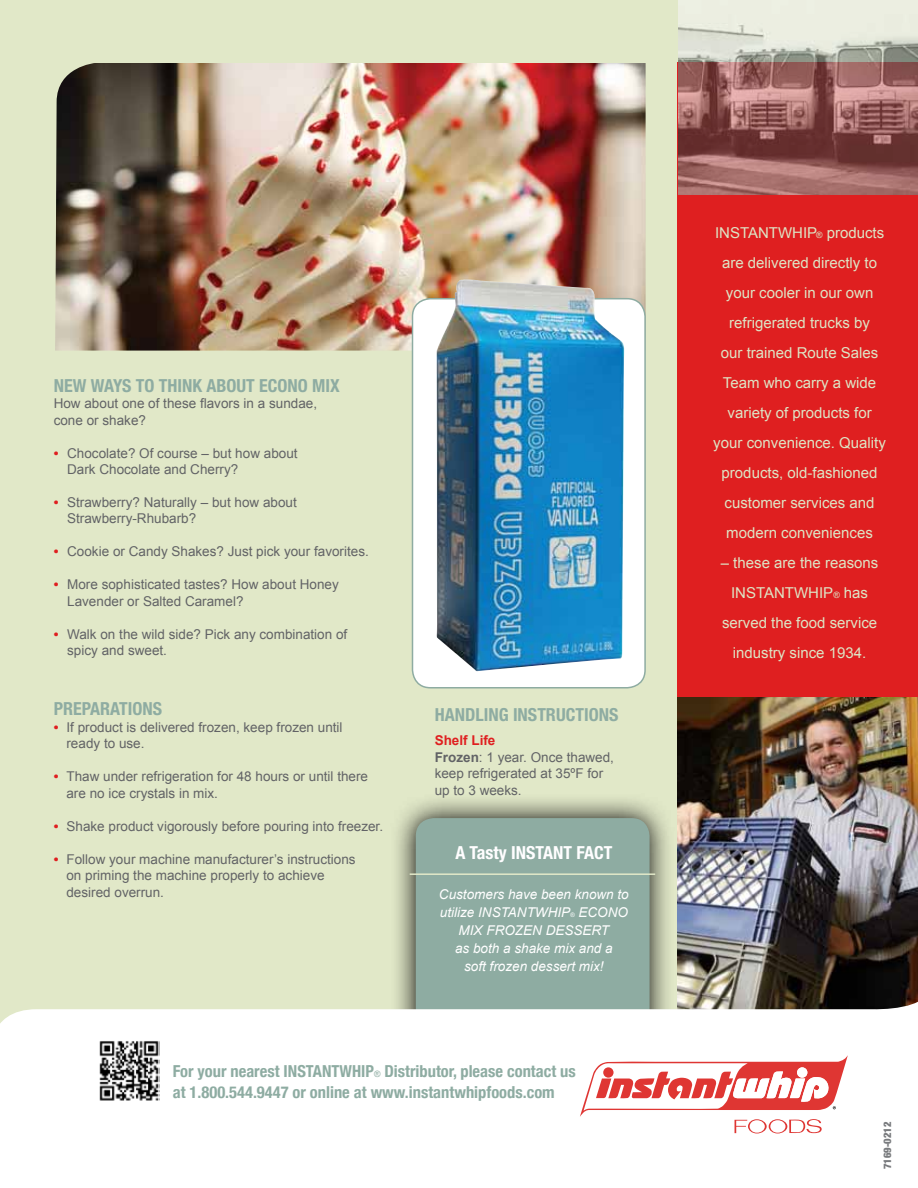
<style>
.page{position:relative;width:918px;height:1188px;background:#fff}
.page>*{position:absolute;margin:0;border:0;box-sizing:border-box;transform-origin:0 0}
.t1{font:700 condensed 18px "Helvetica Neue";color:#8eaca2}
.t2{font:700 condensed 18px "Helvetica Neue";color:#fffeff}
.t3{font:700 condensed 16.5px/21px "Helvetica Neue";color:#8eaca2}
.t4{font:15px/30px "Arial";color:#dde5c5;text-align:center}
.t5{font:13.5px/16.5px "Arial";color:#626366}
.t6{font:italic 13.5px/18px "Arial";color:#fff;text-align:center}
.t7{font:900 condensed 10.5px "Helvetica Neue";color:#797b7e}
.s1{font-weight:700;color:#df1f20}
.s2{font-weight:700}
.s3{font-size:6.15px}
.s4{font-family:"Arial";font-weight:400;font-stretch:normal;font-size:8.7px}
.s5{font-size:8.7px}
</style>
<div class="page">
<div style="left:0;top:0;width:918px;height:1069px;background:#e1e8c8"></div>
<img style="left:55px;top:63px;width:591px;height:288px">
<svg style="left:396px;top:799px;width:273px;height:186px"></svg>
<div style="left:416px;top:818px;width:234px;height:231px;background:#8eaca2;border-radius:18px"></div>
<div style="left:412px;top:299px;width:233px;height:389px;background:#fff;border-radius:18px"></div>
<div style="left:412px;top:298px;width:234px;height:391px;border:2px solid #8eaca2;border-radius:18px"></div>
<div style="left:678px;top:62px;width:240px;height:968px;background:#df1f20"></div>
<img style="left:678px;top:697px;width:240px;height:288px">
<svg style="left:0;top:985px;width:918px;height:106px;fill:#fff"></svg>
<hr style="left:410px;top:873px;width:245px;height:2px;background:#e1e8c8">
<img style="left:98px;top:1040px;width:61px;height:61px">
<svg style="left:580px;top:1055px;width:268px;height:79px"></svg>
<img style="left:678px;top:0;width:240px;height:194px">
<img style="left:436px;top:279px;width:189px;height:392px">
<h1 class="t1" style="left:54px;top:374px;width:287px">NEW WAYS TO THINK ABOUT ECONO MIX</h1>
<p class="t5" style="left:54px;top:395px;width:265px">How about one of these flavors in a sundae, cone or shake?</p>
<p class="t5" style="left:67px;top:445px;width:232px;text-indent:-14px"><span class="s1">•</span> Chocolate? Of course – but how about<br>Dark Chocolate and Cherry?</p>
<p class="t5" style="left:67px;top:494px;width:231px;text-indent:-14px"><span class="s1">•</span> Strawberry? Naturally – but how about<br>Strawberry-Rhubarb?</p>
<p class="t5" style="left:54px;top:544px;width:317px"><span class="s1">•</span> Cookie or Candy Shakes? Just pick your favorites.</p>
<p class="t5" style="left:67px;top:577px;width:273px;text-indent:-14px"><span class="s1">•</span> More sophisticated tastes? How about Honey<br>Lavender or Salted Caramel?</p>
<p class="t5" style="left:67px;top:626px;width:282px;text-indent:-14px"><span class="s1">•</span> Walk on the wild side? Pick any combination of spicy and sweet.</p>
<h1 class="t1" style="left:54px;top:698px;width:110px">PREPARATIONS</h1>
<p class="t5" style="left:66px;top:719px;width:278px;text-indent:-13px"><span class="s1">•</span> If product is delivered frozen, keep frozen until ready to use.</p>
<p class="t5" style="left:66px;top:768px;width:303px;text-indent:-13px"><span class="s1">•</span> Thaw under refrigeration for 48 hours or until there are no ice crystals in mix.</p>
<p class="t5" style="left:54px;top:818px;width:331px"><span class="s1">•</span> Shake product vigorously before pouring into freezer.</p>
<p class="t5" style="left:66px;top:851px;width:291px;text-indent:-13px"><span class="s1">•</span> Follow your machine manufacturer’s instructions on priming the machine properly to achieve desired overrun.</p>
<h1 class="t1" style="left:435px;top:704px;width:185px">HANDLING INSTRUCTIONS</h1>
<p class="t5" style="left:435px;top:733px;width:181px"><span class="s1">Shelf Life<br></span><span class="s2">Frozen</span>: 1 year. Once thawed, keep refrigerated at 35ºF for up to 3 weeks.</p>
<h1 class="t2" style="left:455px;top:842px;width:159px">A Tasty INSTANT FACT</h1>
<p class="t6" style="left:439px;top:886px;width:191px">Customers have been known to utilize INSTANTWHIP<span class="s3">®</span> ECONO<br>MIX FROZEN DESSERT<br>as both a shake mix and a<br>soft frozen dessert mix!</p>
<p class="t3" style="left:173px;top:1059px;width:404px">For your nearest INSTANTWHIP<span class="s4">®</span> Distributor, please contact us at 1.800.544.9447 or online at www.instantwhipfoods.com</p>
<p class="t4" style="left:713px;top:218px;width:174px">INSTANTWHIP<span class="s5">®</span> products are delivered directly to your cooler in our own refrigerated trucks by<br>our trained Route Sales<br>Team who carry a wide variety of products for your convenience. Quality products, old-fashioned customer services and modern conveniences</p>
<p class="t4" style="left:721px;top:548px;width:159px">– these are the reasons<br>INSTANTWHIP<span class="s5">®</span> has served the food service industry since 1934.</p>
<p class="t7" style="left:881px;top:1169px;width:49px;rotate:-90deg">7169-0212</p>
</div>
